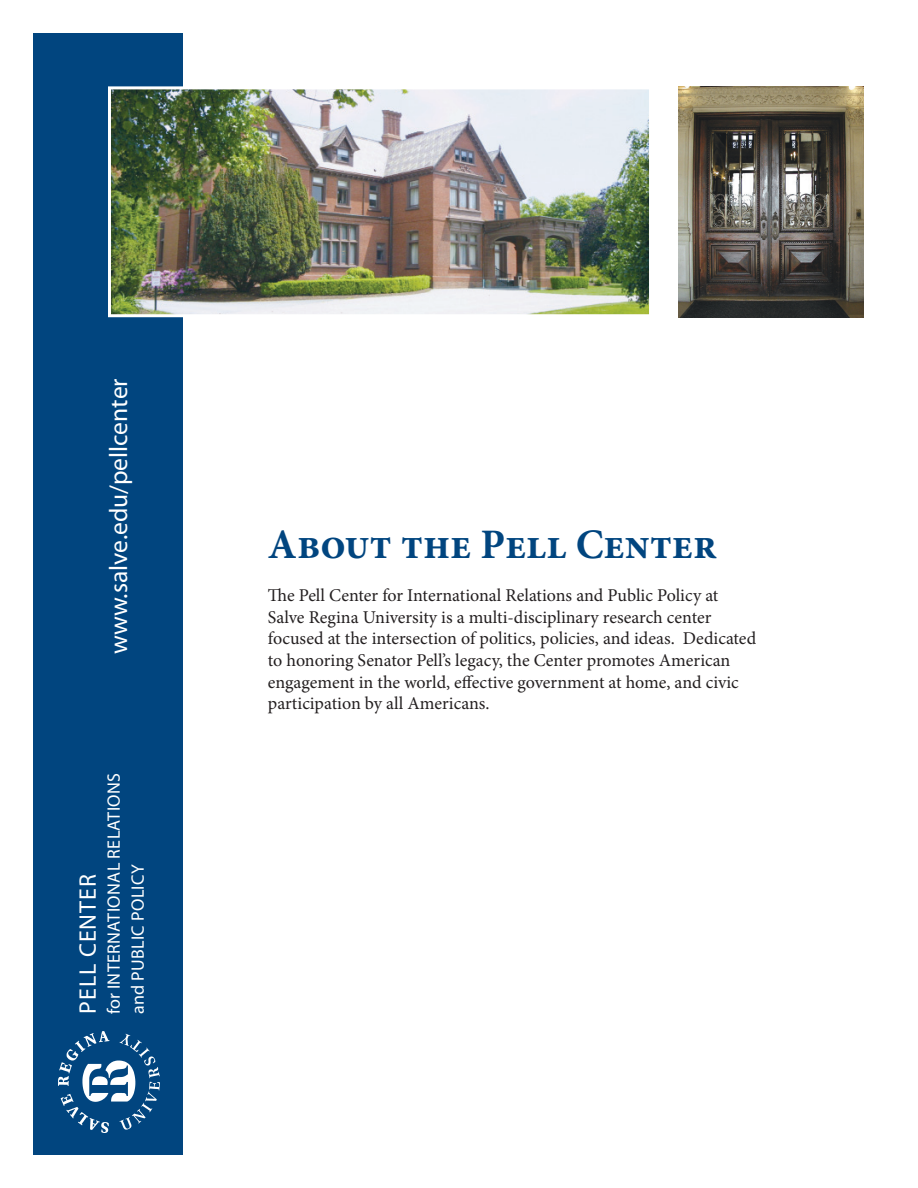
<style>
.page{position:relative;width:918px;height:1188px;background:#fff}
.page>*{position:absolute;margin:0;border:0;box-sizing:border-box;transform-origin:0 0}
.t1{font:700 42px "Minion Pro";letter-spacing:-.005em;color:#01457f}
.t2{font:25.5px "Myriad Pro";color:#fff}
.t3{font:24px "Myriad Pro";letter-spacing:.04em;color:#fff}
.t4{font:18px/21.6px "Minion Pro";color:#231f20}
.t5{font:18px/24px "Myriad Pro";letter-spacing:.02em;color:#fff}
</style>
<div class="page">
<div style="left:33px;top:33px;width:150px;height:1122px;background:#01457f"></div>
<img style="left:59px;top:1032px;width:101px;height:101px">
<img style="left:112px;top:90px;width:536px;height:223px">
<div style="left:108px;top:86px;width:544px;height:231px;border:3px solid #fff"></div>
<img style="left:678px;top:86px;width:186px;height:231px">
<h2 class="t2" style="left:103px;top:654px;width:278px;rotate:-90deg">www.salve.edu/pellcenter</h2>
<h3 class="t3" style="left:73px;top:1014px;width:141px;rotate:-90deg">PELL CENTER</h3>
<p class="t5" style="left:101px;top:1014px;width:243px;rotate:-90deg">for INTERNATIONAL RELATIONS and PUBLIC POLICY</p>
<h1 class="t1" style="left:268px;top:515px;width:451px">About the Pell Center</h1>
<p class="t4" style="left:268px;top:585px;width:490px">The Pell Center for International Relations and Public Policy at Salve Regina University is a multi-disciplinary research center focused at the intersection of politics, policies, and ideas. Dedicated to honoring Senator Pell’s legacy, the Center promotes American engagement in the world, effective government at home, and civic participation by all Americans.</p>
</div>
